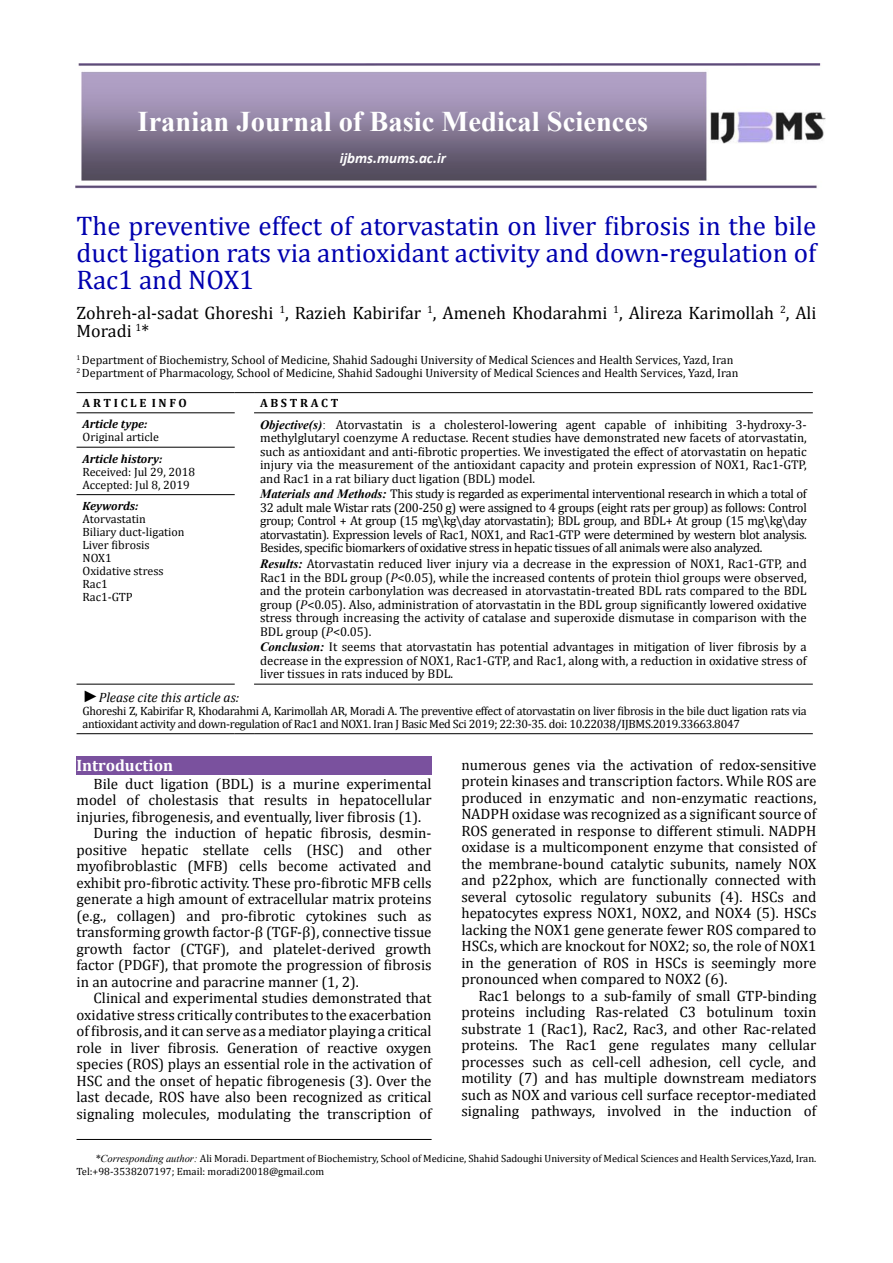
<style>
.page{position:relative;width:893px;height:1263px;background:#fff}
.page>*{position:absolute;margin:0;border:0;box-sizing:border-box;transform-origin:0 0}
.t1{font:700 28.5px "Times New Roman";color:#fff}
.t2{font:27px/27px "Cambria";color:#0000af;text-align:justify}
.t3{font:18px/17.5px "Cambria";color:#000}
.t4{font:700 16.5px "Cambria";color:#fff}
.t5{font:15px/16.5px "Cambria";color:#000;text-align:justify}
.t6{font:italic 700 15px "Calibri";color:#fff}
.t7{font:italic 13.5px "Cambria";color:#000}
.t8{font:12.75px/13.5px "Cambria";color:#000;text-align:justify}
.t9{font:12px/13px "Cambria";color:#000}
.t10{font:12px/13px "Cambria Math";letter-spacing:-.025em;color:#000}
.t11{font:12px/13px "Cambria Math";color:#000}
.t12{font:italic 700 12px "Cambria";color:#000}
.t13{font:700 12px "Cambria";color:#000}
.t14{font:10.5px/12.6px "Cambria";color:#000}
.s1{font-family:"Times New Roman";font-weight:700;font-style:italic}
.s2{font-family:"Times New Roman"}
.s3{font-style:italic}
.s4{font-family:"Times New Roman";font-size:16.5px}
.s5{font-family:"Times New Roman";font-style:italic}
</style>
<div class="page">
<hr style="left:77px;top:1139px;width:355px;height:1px;background:#000">
<img style="left:75px;top:64px;width:750px;height:125px">
<hr style="left:77px;top:392px;width:158px;height:1px;background:#000">
<svg style="left:235px;top:392px;width:19px;height:1px"></svg>
<hr style="left:254px;top:392px;width:559px;height:1px;background:#000">
<hr style="left:77px;top:412px;width:158px;height:1px;background:#000">
<hr style="left:77px;top:447px;width:158px;height:1px;background:#000">
<hr style="left:254px;top:412px;width:559px;height:1px;background:#000">
<hr style="left:77px;top:494px;width:158px;height:1px;background:#000">
<hr style="left:77px;top:733px;width:158px;height:1px;background:#000">
<svg style="left:235px;top:733px;width:19px;height:1px"></svg>
<hr style="left:254px;top:733px;width:559px;height:1px;background:#000">
<hr style="left:77px;top:684px;width:158px;height:1px;background:#000">
<hr style="left:254px;top:684px;width:559px;height:1px;background:#000">
<div style="left:77px;top:756px;width:355px;height:19px;background:#7a519e"></div>
<h1 class="t1" style="left:138px;top:102px;width:512px">Iranian Journal of Basic Medical Sciences</h1>
<p class="t6" style="left:340px;top:149px;width:108px">ijbms.mums.ac.ir</p>
<h2 class="t2" style="left:77px;top:212px;width:741px">The preventive effect of atorvastatin on liver fibrosis in the bile duct ligation rats via antioxidant activity and down-regulation of Rac1 and NOX1</h2>
<p class="t3" style="left:77px;top:304px;width:741px">Zohreh-al-sadat Ghoreshi <sup>1</sup>, Razieh Kabirifar <sup>1</sup>, Ameneh Khodarahmi <sup>1</sup>, Alireza Karimollah <sup>2</sup>, Ali<br>Moradi <sup>1</sup>*</p>
<p class="t9" style="left:77px;top:353px;width:663px;line-height:13.5px"><sup>1</sup> Department of Biochemistry, School of Medicine, Shahid Sadoughi University of Medical Sciences and Health Services, Yazd, Iran<br><sup>2</sup> Department of Pharmacology, School of Medicine, Shahid Sadoughi University of Medical Sciences and Health Services, Yazd, Iran</p>
<p class="t13" style="left:83px;top:394px;width:106px">A R T I C L E I N F O</p>
<p class="t13" style="left:260px;top:394px;width:80px">A B S T R A C T</p>
<p class="t12" style="left:83px;top:416px;width:66px">Article type:</p>
<p class="t11" style="left:83px;top:430px;width:78px">Original article</p>
<p class="t8" style="left:260px;top:418px;width:548px"><span class="s1">Objective(s)</span><span class="s2">:</span> Atorvastatin is a cholesterol-lowering agent capable of inhibiting 3-hydroxy-3- methylglutaryl coenzyme A reductase. Recent studies have demonstrated new facets of atorvastatin, such as antioxidant and anti-fibrotic properties. We investigated the effect of atorvastatin on hepatic injury via the measurement of the antioxidant capacity and protein expression of NOX1, Rac1-GTP, and Rac1 in a rat biliary duct ligation (BDL) model.</p>
<p class="t8" style="left:260px;top:487px;width:548px"><span class="s1">Materials and Methods:</span> This study is regarded as experimental interventional research in which a total of 32 adult male Wistar rats (200-250 g) were assigned to 4 groups (eight rats per group) as follows: Control group; Control + At group (15 mg\kg\day atorvastatin); BDL group, and BDL+ At group (15 mg\kg\day atorvastatin). Expression levels of Rac1, NOX1, and Rac1-GTP were determined by western blot analysis.<br>Besides, specific biomarkers of oxidative stress in hepatic tissues of all animals were also analyzed.</p>
<p class="t8" style="left:260px;top:557px;width:548px"><span class="s1">Results:</span> Atorvastatin reduced liver injury via a decrease in the expression of NOX1, Rac1-GTP, and Rac1 in the BDL group (<span class="s3">P</span>&lt;0.05), while the increased contents of protein thiol groups were observed, and the protein carbonylation was decreased in atorvastatin-treated BDL rats compared to the BDL group (<span class="s3">P</span>&lt;0.05). Also, administration of atorvastatin in the BDL group significantly lowered oxidative stress through increasing the activity of catalase and superoxide dismutase in comparison with the BDL group (<span class="s3">P</span>&lt;0.05).</p>
<p class="t8" style="left:260px;top:640px;width:548px"><span class="s1">Conclusion:</span> It seems that atorvastatin has potential advantages in mitigation of liver fibrosis by a decrease in the expression of NOX1, Rac1-GTP, and Rac1, along with, a reduction in oxidative stress of liver tissues in rats induced by BDL.</p>
<p class="t12" style="left:83px;top:450px;width:81px">Article history:</p>
<p class="t11" style="left:83px;top:465px;width:114px">Received: Jul 29, 2018<br>Accepted: Jul 8, 2019</p>
<p class="t12" style="left:83px;top:497px;width:57px">Keywords:</p>
<p class="t9" style="left:83px;top:512px;width:104px">Atorvastatin<br>Biliary duct-ligation<br>Liver fibrosis<br>NOX1<br>Oxidative stress<br>Rac1<br>Rac1-GTP</p>
<p class="t7" style="left:83px;top:687px;width:158px"><span class="s4">►</span>Please cite this article as:</p>
<p class="t10" style="left:83px;top:704px;width:726px">Ghoreshi Z, Kabirifar R, Khodarahmi A, Karimollah AR, Moradi A. The preventive effect of atorvastatin on liver fibrosis in the bile duct ligation rats via antioxidant activity and down-regulation of Rac1 and NOX1. Iran J Basic Med Sci 2019; 22:30-35. doi: 10.22038/IJBMS.2019.33663.8047</p>
<p class="t4" style="left:77px;top:753px;width:98px">Introduction</p>
<p class="t5" style="left:94px;top:775px;width:340px">Bile duct ligation (BDL) is a murine experimental</p>
<p class="t5" style="left:77px;top:792px;width:357px">model of cholestasis that results in hepatocellular</p>
<p class="t5" style="left:77px;top:808px;width:346px">injuries, fibrogenesis, and eventually, liver fibrosis (1).</p>
<p class="t5" style="left:94px;top:825px;width:340px">During the induction of hepatic fibrosis, desmin-</p>
<p class="t5" style="left:77px;top:841px;width:357px">positive hepatic stellate cells (HSC) and other</p>
<p class="t5" style="left:77px;top:858px;width:357px">myofibroblastic (MFB) cells become activated and</p>
<p class="t5" style="left:77px;top:874px;width:357px">exhibit pro-fibrotic activity. These pro-fibrotic MFB cells</p>
<p class="t5" style="left:77px;top:891px;width:357px">generate a high amount of extracellular matrix proteins</p>
<p class="t5" style="left:77px;top:907px;width:357px">(e.g., collagen) and pro-fibrotic cytokines such as</p>
<p class="t5" style="left:77px;top:924px;width:357px">transforming growth factor-β (TGF-β), connective tissue</p>
<p class="t5" style="left:77px;top:940px;width:357px">growth factor (CTGF), and platelet-derived growth</p>
<p class="t5" style="left:77px;top:957px;width:357px">factor (PDGF), that promote the progression of fibrosis</p>
<p class="t5" style="left:77px;top:973px;width:284px">in an autocrine and paracrine manner (1, 2).</p>
<p class="t5" style="left:94px;top:990px;width:340px">Clinical and experimental studies demonstrated that</p>
<p class="t5" style="left:77px;top:1006px;width:357px">oxidative stress critically contributes to the exacerbation</p>
<p class="t5" style="left:77px;top:1023px;width:357px">of fibrosis, and it can serve as a mediator playing a critical</p>
<p class="t5" style="left:77px;top:1039px;width:357px">role in liver fibrosis. Generation of reactive oxygen</p>
<p class="t5" style="left:77px;top:1056px;width:357px">species (ROS) plays an essential role in the activation of</p>
<p class="t5" style="left:77px;top:1072px;width:357px">HSC and the onset of hepatic fibrogenesis (3). Over the</p>
<p class="t5" style="left:77px;top:1089px;width:357px">last decade, ROS have also been recognized as critical</p>
<p class="t5" style="left:77px;top:1105px;width:357px">signaling molecules, modulating the transcription of</p>
<p class="t5" style="left:461px;top:756px;width:357px">numerous genes via the activation of redox-sensitive protein kinases and transcription factors. While ROS are produced in enzymatic and non-enzymatic reactions, NADPH oxidase was recognized as a significant source of ROS generated in response to different stimuli. NADPH oxidase is a multicomponent enzyme that consisted of the membrane-bound catalytic subunits, namely NOX and p22phox, which are functionally connected with several cytosolic regulatory subunits (4). HSCs and hepatocytes express NOX1, NOX2, and NOX4 (5). HSCs lacking the NOX1 gene generate fewer ROS compared to HSCs, which are knockout for NOX2; so, the role of NOX1 in the generation of ROS in HSCs is seemingly more pronounced when compared to NOX2 (6).</p>
<p class="t5" style="left:461px;top:987px;width:357px;text-indent:17px">Rac1 belongs to a sub-family of small GTP-binding proteins including Ras-related C3 botulinum toxin substrate 1 (Rac1), Rac2, Rac3, and other Rac-related proteins. The Rac1 gene regulates many cellular processes such as cell-cell adhesion, cell cycle, and motility (7) and has multiple downstream mediators such as NOX and various cell surface receptor-mediated signaling pathways, involved in the induction of</p>
<p class="t14" style="left:77px;top:1152px;width:741px;text-indent:19px"><span class="s5">*Corresponding author:</span> Ali Moradi. Department of Biochemistry, School of Medicine, Shahid Sadoughi University of Medical Sciences and Health Services,Yazd, Iran.<br>Tel:+98-3538207197; Email: moradi20018@gmail.com</p>
</div>
